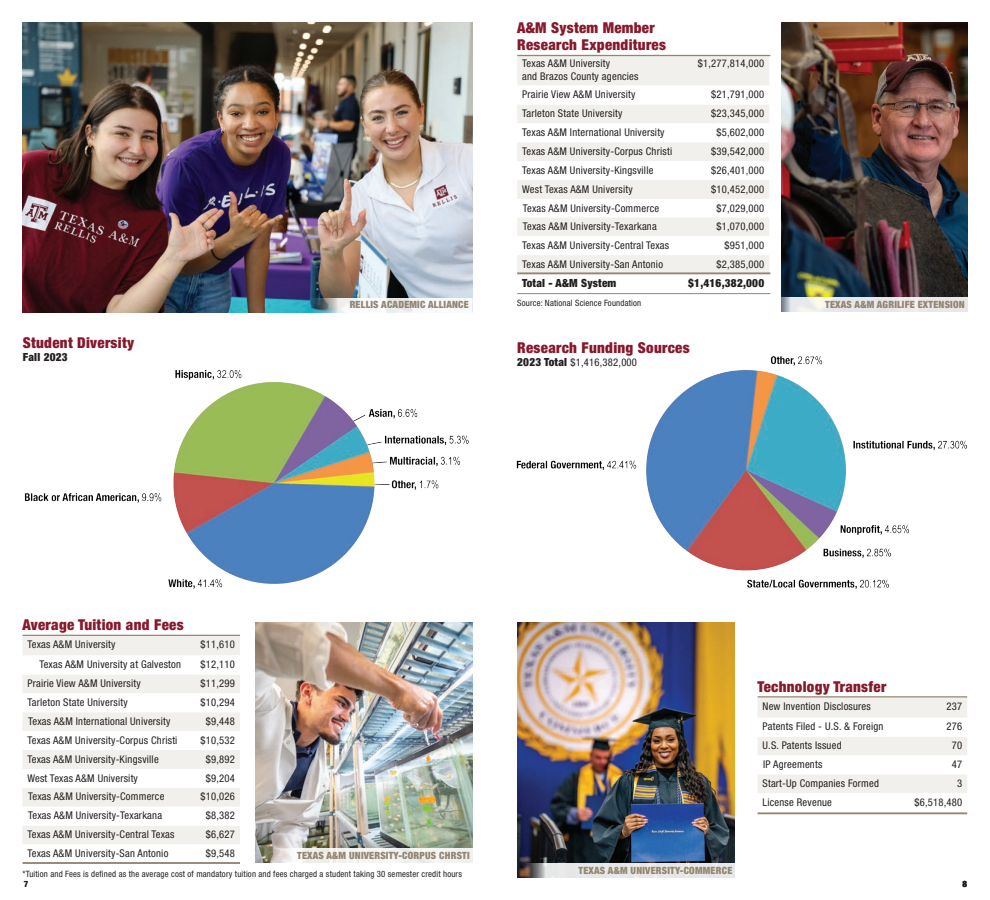
<style>
.page{position:relative;width:990px;height:900px;background:#fff}
.page>*{position:absolute;margin:0;border:0;box-sizing:border-box;transform-origin:0 0}
.t1{font:900 condensed 15px/16.2px "Helvetica Neue LT Std";letter-spacing:.02em;color:#86192c}
.t2{font:900 condensed 11.25px "Helvetica Neue LT Std";letter-spacing:.02em;color:#231f20}
.t3{font:condensed 10.62px/13.1px "Helvetica Neue LT Std";letter-spacing:.02em;color:#231f20}
.t4{font:900 condensed 10px "Helvetica Neue LT Std";letter-spacing:.02em;color:#938671}
.t5{font:condensed 8.75px "Helvetica Neue LT Std";letter-spacing:.02em;color:#231f20}
.t6{font:900 condensed 8.75px "Helvetica Neue LT Std";color:#231f20}
.s1{font-weight:900;font-size:11.25px}
</style>
<div class="page">
<svg style="left:758px;top:697px;width:209px;height:96px"></svg>
<hr style="left:758px;top:696px;width:209px;height:1px;background:#938671">
<hr style="left:758px;top:812px;width:209px;height:2px;background:#938671">
<img style="left:518px;top:623px;width:217px;height:241px">
<svg style="left:518px;top:864px;width:217px;height:14px;background:#d7d6d6"></svg>
<img style="left:516px;top:356px;width:451px;height:233px">
<div style="left:517px;top:56px;width:252px;height:29px;background:#f2f0ec"></div>
<svg style="left:517px;top:105px;width:252px;height:170px;fill:#f2f0ec"></svg>
<hr style="left:517px;top:55px;width:253px;height:1px;background:#938671">
<hr style="left:517px;top:272px;width:253px;height:2px;background:#938671">
<hr style="left:517px;top:293px;width:253px;height:1px;background:#938671">
<img style="left:255px;top:623px;width:217px;height:239px">
<svg style="left:266px;top:848px;width:207px;height:15px;fill:#f2f2f1"></svg>
<div style="left:22px;top:635px;width:218px;height:20px;background:#f2f0ec"></div>
<svg style="left:22px;top:675px;width:218px;height:188px"></svg>
<hr style="left:23px;top:635px;width:217px;height:1px;background:#938671">
<hr style="left:23px;top:862px;width:217px;height:2px;background:#938671">
<img style="left:781px;top:23px;width:187px;height:275px">
<svg style="left:781px;top:298px;width:187px;height:14px;background:#e5e6e6"></svg>
<img style="left:22px;top:22px;width:450px;height:290px">
<svg style="left:305px;top:298px;width:167px;height:15px;fill:#f6f8f9"></svg>
<img style="left:24px;top:370px;width:445px;height:219px">
<h1 class="t1" style="left:23px;top:335px;width:113px">Student Diversity</h1>
<p class="t2" style="left:23px;top:350px;width:46px">Fall 2023</p>
<h1 class="t1" style="left:517px;top:20px;width:150px">A&amp;M System Member<br>Research Expenditures</h1>
<p class="t3" style="left:522px;top:57px;width:118px">Texas A&amp;M University<br>and Brazos County agencies</p>
<p class="t3" style="left:698px;top:57px;width:68px">$1,277,814,000</p>
<p class="t3" style="left:522px;top:88px;width:115px">Prairie View A&amp;M University</p>
<p class="t3" style="left:711px;top:88px;width:55px">$21,791,000</p>
<p class="t3" style="left:522px;top:107px;width:102px">Tarleton State University</p>
<p class="t3" style="left:711px;top:107px;width:55px">$23,345,000</p>
<p class="t3" style="left:522px;top:126px;width:144px">Texas A&amp;M International University</p>
<p class="t3" style="left:716px;top:126px;width:49px">$5,602,000</p>
<p class="t3" style="left:522px;top:144px;width:151px">Texas A&amp;M University-Corpus Christi</p>
<p class="t3" style="left:711px;top:144px;width:55px">$39,542,000</p>
<p class="t3" style="left:522px;top:163px;width:133px">Texas A&amp;M University-Kingsville</p>
<p class="t3" style="left:711px;top:163px;width:55px">$26,401,000</p>
<p class="t3" style="left:522px;top:182px;width:112px">West Texas A&amp;M University</p>
<p class="t3" style="left:711px;top:182px;width:55px">$10,452,000</p>
<p class="t3" style="left:523px;top:201px;width:138px">Texas A&amp;M University-Commerce</p>
<p class="t3" style="left:716px;top:201px;width:49px">$7,029,000</p>
<p class="t3" style="left:523px;top:220px;width:135px">Texas A&amp;M University-Texarkana</p>
<p class="t3" style="left:716px;top:220px;width:49px">$1,070,000</p>
<p class="t3" style="left:522px;top:238px;width:148px">Texas A&amp;M University-Central Texas</p>
<p class="t3" style="left:724px;top:238px;width:41px">$951,000</p>
<p class="t3" style="left:522px;top:257px;width:142px">Texas A&amp;M University-San Antonio</p>
<p class="t3" style="left:716px;top:257px;width:49px">$2,385,000</p>
<p class="t2" style="left:522px;top:276px;width:96px">Total - A&amp;M System</p>
<p class="t2" style="left:688px;top:276px;width:78px">$1,416,382,000</p>
<p class="t5" style="left:517px;top:297px;width:126px">Source: National Science Foundation</p>
<p class="t4" style="left:350px;top:299px;width:121px">RELLIS ACADEMIC ALLIANCE</p>
<p class="t4" style="left:825px;top:298px;width:141px">TEXAS A&amp;M AGRILIFE EXTENSION</p>
<h1 class="t1" style="left:517px;top:339px;width:174px">Research Funding Sources</h1>
<p class="t3" style="left:517px;top:356px;width:121px"><span class="s1">2023 Total</span> $1,416,382,000</p>
<h1 class="t1" style="left:22px;top:616px;width:163px">Average Tuition and Fees</h1>
<p class="t3" style="left:28px;top:637px;width:89px">Texas A&amp;M University</p>
<p class="t3" style="left:201px;top:637px;width:36px">$11,610</p>
<p class="t3" style="left:39px;top:658px;width:143px">Texas A&amp;M University at Galveston</p>
<p class="t3" style="left:201px;top:658px;width:36px">$12,110</p>
<p class="t3" style="left:28px;top:677px;width:115px">Prairie View A&amp;M University</p>
<p class="t3" style="left:201px;top:677px;width:36px">$11,299</p>
<p class="t3" style="left:28px;top:696px;width:102px">Tarleton State University</p>
<p class="t3" style="left:201px;top:696px;width:36px">$10,294</p>
<p class="t3" style="left:28px;top:714px;width:144px">Texas A&amp;M International University</p>
<p class="t3" style="left:206px;top:714px;width:31px">$9,448</p>
<p class="t3" style="left:28px;top:733px;width:151px">Texas A&amp;M University-Corpus Christi</p>
<p class="t3" style="left:201px;top:733px;width:36px">$10,532</p>
<p class="t3" style="left:28px;top:752px;width:133px">Texas A&amp;M University-Kingsville</p>
<p class="t3" style="left:206px;top:752px;width:31px">$9,892</p>
<p class="t3" style="left:28px;top:771px;width:112px">West Texas A&amp;M University</p>
<p class="t3" style="left:206px;top:771px;width:31px">$9,204</p>
<p class="t3" style="left:28px;top:790px;width:138px">Texas A&amp;M University-Commerce</p>
<p class="t3" style="left:201px;top:790px;width:36px">$10,026</p>
<p class="t3" style="left:28px;top:809px;width:135px">Texas A&amp;M University-Texarkana</p>
<p class="t3" style="left:206px;top:809px;width:31px">$8,382</p>
<p class="t3" style="left:28px;top:828px;width:148px">Texas A&amp;M University-Central Texas</p>
<p class="t3" style="left:206px;top:828px;width:31px">$6,627</p>
<p class="t3" style="left:28px;top:847px;width:142px">Texas A&amp;M University-San Antonio</p>
<p class="t3" style="left:206px;top:847px;width:31px">$9,548</p>
<p class="t5" style="left:22px;top:868px;width:441px">*Tuition and Fees is defined as the average cost of mandatory tuition and fees charged a student taking 30 semester credit hours</p>
<p class="t4" style="left:297px;top:849px;width:174px">TEXAS A&amp;M UNIVERSITY-CORPUS CHRSTI</p>
<p class="t6" style="left:24px;top:879px;width:6px">7</p>
<p class="t4" style="left:579px;top:865px;width:155px">TEXAS A&amp;M UNIVERSITY-COMMERCE</p>
<h1 class="t1" style="left:758px;top:679px;width:130px">Technology Transfer</h1>
<p class="t3" style="left:763px;top:699px;width:110px">New Invention Disclosures</p>
<p class="t3" style="left:946px;top:699px;width:17px">237</p>
<p class="t3" style="left:763px;top:720px;width:122px">Patents Filed - U.S. &amp; Foreign</p>
<p class="t3" style="left:946px;top:720px;width:17px">276</p>
<p class="t3" style="left:763px;top:739px;width:81px">U.S. Patents Issued</p>
<p class="t3" style="left:952px;top:739px;width:12px">70</p>
<p class="t3" style="left:763px;top:758px;width:61px">IP Agreements</p>
<p class="t3" style="left:952px;top:758px;width:12px">47</p>
<p class="t3" style="left:763px;top:777px;width:118px">Start-Up Companies Formed</p>
<p class="t3" style="left:957px;top:777px;width:7px">3</p>
<p class="t3" style="left:763px;top:795px;width:71px">License Revenue</p>
<p class="t3" style="left:914px;top:795px;width:49px">$6,518,480</p>
<p class="t6" style="left:962px;top:879px;width:6px">8</p>
</div>
